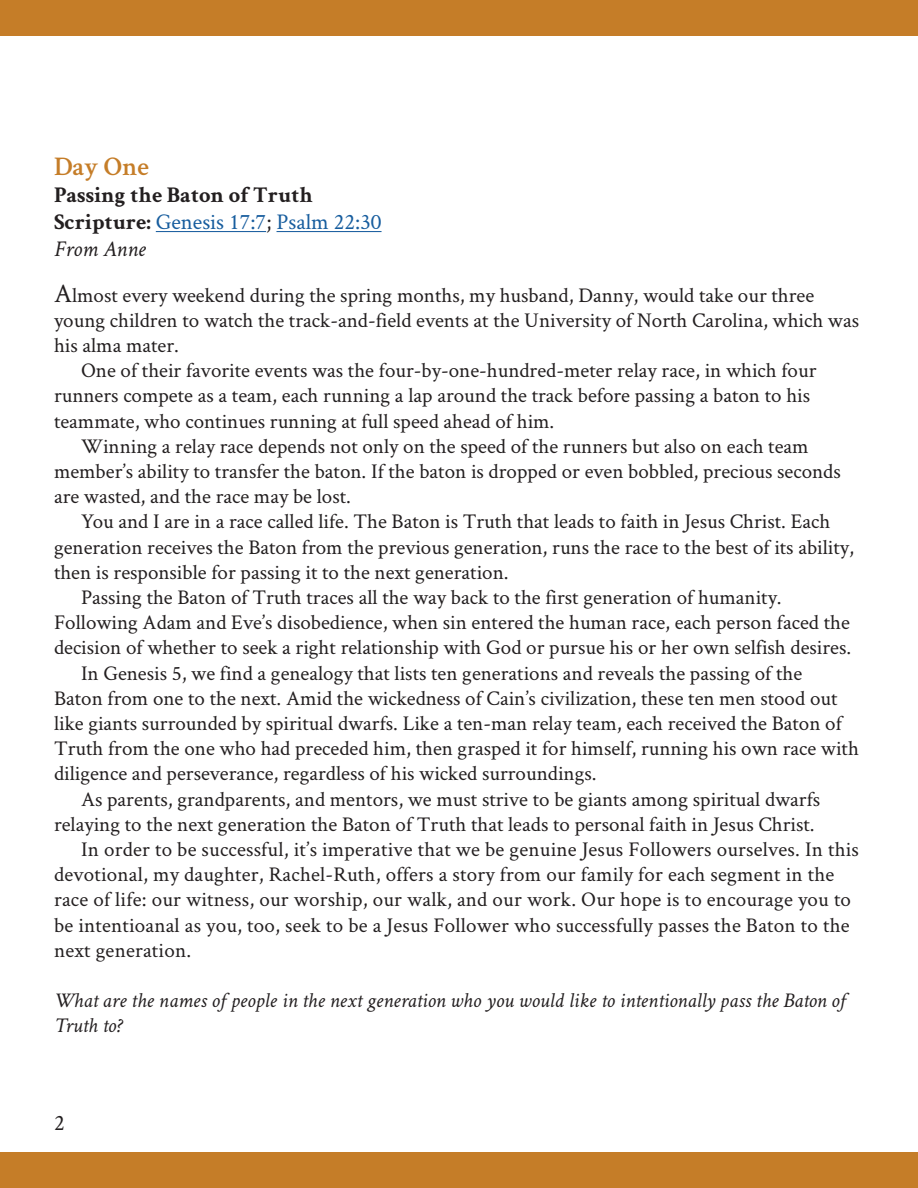
<style>
.page{position:relative;width:918px;height:1188px;background:#fff}
.page>*{position:absolute;margin:0;border:0;box-sizing:border-box;transform-origin:0 0}
.t1{font:600 27px "Crimson Text";color:#c57d28}
.t2{font:22.5px "Crimson Text";color:#175d9e}
.t3{font:700 22.5px "Crimson Text";color:#231f20}
.t4{font:italic 22.5px "Crimson Text";color:#231f20}
.t5{font:22.5px "Crimson Text";color:#231f20}
.t6{font:21px/25.2px "Crimson Text";color:#231f20}
.t7{font:italic 21px/25.2px "Crimson Text";color:#231f20}
.s1{font-weight:700;color:#231f20}
.s2{color:#231f20}
.s3{font-size:27px}
</style>
<div class="page">
<hr style="left:156px;top:231px;width:110px;height:1px;background:#175d9e">
<hr style="left:277px;top:231px;width:105px;height:1px;background:#175d9e">
<div style="left:0;top:0;width:918px;height:36px;background:#c57d28"></div>
<div style="left:0;top:1152px;width:918px;height:36px;background:#c57d28"></div>
<p class="t1" style="left:54px;top:147px;width:97px">Day One</p>
<p class="t3" style="left:54px;top:181px;width:261px">Passing the Baton of Truth</p>
<p class="t2" style="left:54px;top:206px;width:329px"><span class="s1">Scripture:</span> Genesis 17:7<span class="s2">;</span> Psalm 22:30</p>
<p class="t4" style="left:54px;top:236px;width:93px">From Anne</p>
<p class="t6" style="left:54px;top:281px;width:807px"><span class="s3">A</span>lmost every weekend during the spring months, my husband, Danny, would take our three young children to watch the track-and-field events at the University of North Carolina, which was his alma mater.</p>
<p class="t6" style="left:54px;top:357px;width:764px;text-indent:27px">One of their favorite events was the four-by-one-hundred-meter relay race, in which four runners compete as a team, each running a lap around the track before passing a baton to his teammate, who continues running at full speed ahead of him.</p>
<p class="t6" style="left:54px;top:433px;width:788px;text-indent:27px">Winning a relay race depends not only on the speed of the runners but also on each team member’s ability to transfer the baton. If the baton is dropped or even bobbled, precious seconds are wasted, and the race may be lost.</p>
<p class="t6" style="left:54px;top:508px;width:802px;text-indent:27px">You and I are in a race called life. The Baton is Truth that leads to faith in Jesus Christ. Each generation receives the Baton from the previous generation, runs the race to the best of its ability, then is responsible for passing it to the next generation.</p>
<p class="t6" style="left:54px;top:584px;width:799px;text-indent:27px">Passing the Baton of Truth traces all the way back to the first generation of humanity.<br>Following Adam and Eve’s disobedience, when sin entered the human race, each person faced the decision of whether to seek a right relationship with God or pursue his or her own selfish desires.</p>
<p class="t6" style="left:54px;top:659px;width:806px;text-indent:27px">In Genesis 5, we find a genealogy that lists ten generations and reveals the passing of the<br>Baton from one to the next. Amid the wickedness of Cain’s civilization, these ten men stood out like giants surrounded by spiritual dwarfs. Like a ten-man relay team, each received the Baton of Truth from the one who had preceded him, then grasped it for himself, running his own race with diligence and perseverance, regardless of his wicked surroundings.</p>
<p class="t6" style="left:81px;top:785px;width:741px">As parents, grandparents, and mentors, we must strive to be giants among spiritual dwarfs</p>
<p class="t6" style="left:54px;top:811px;width:762px">relaying to the next generation the Baton of Truth that leads to personal faith in Jesus Christ.</p>
<p class="t6" style="left:81px;top:836px;width:779px">In order to be successful, it’s imperative that we be genuine Jesus Followers ourselves. In this</p>
<p class="t6" style="left:54px;top:861px;width:782px">devotional, my daughter, Rachel-Ruth, offers a story from our family for each segment in the</p>
<p class="t6" style="left:54px;top:886px;width:799px">race of life: our witness, our worship, our walk, and our work. Our hope is to encourage you to</p>
<p class="t6" style="left:54px;top:911px;width:797px">be intentioanal as you, too, seek to be a Jesus Follower who successfully passes the Baton to the</p>
<p class="t6" style="left:54px;top:937px;width:139px">next generation.</p>
<p class="t7" style="left:54px;top:988px;width:793px">What are the names of people in the next generation who you would like to intentionally pass the Baton of<br>Truth to?</p>
<p class="t5" style="left:54px;top:1107px;width:12px">2</p>
</div>
